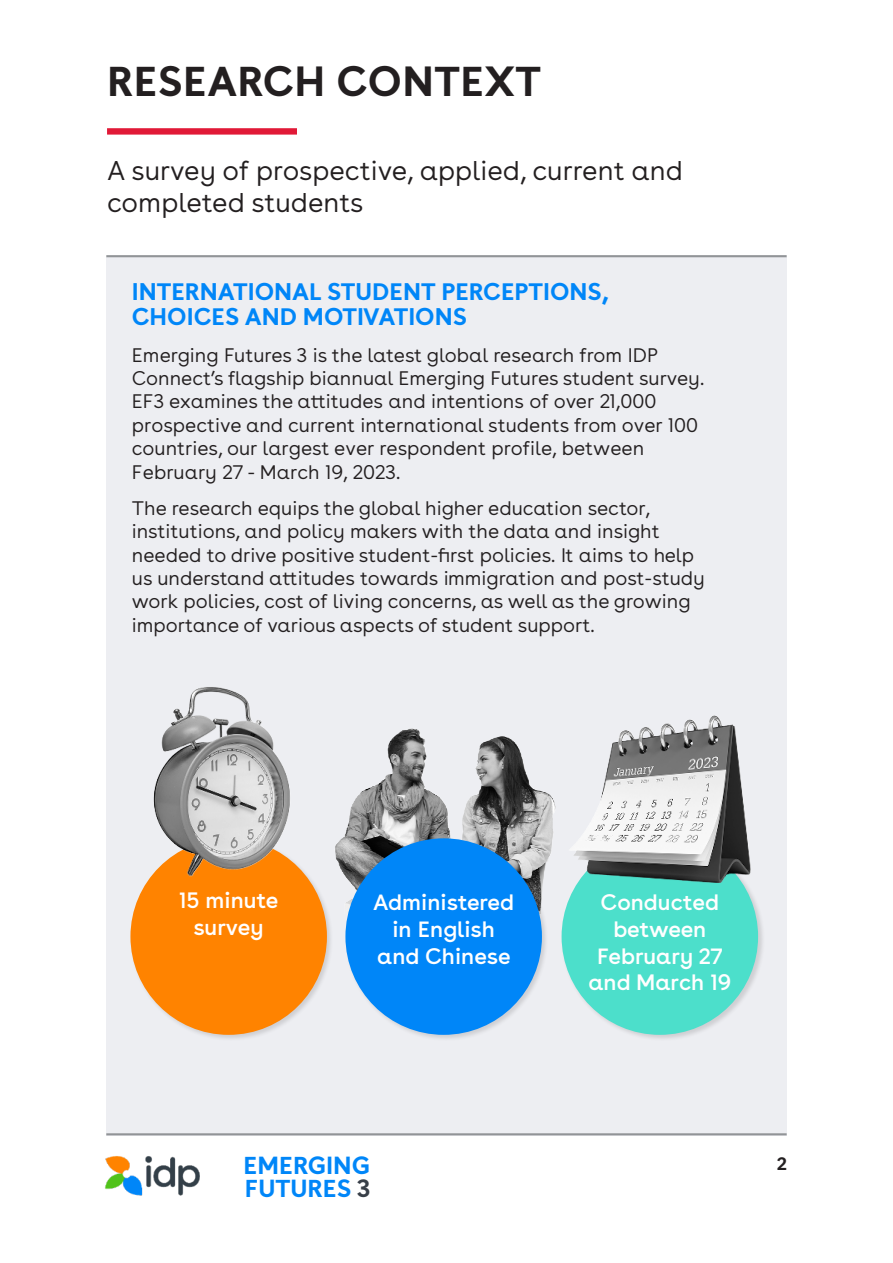
<style>
.page{position:relative;width:893px;height:1263px;background:#fff}
.page>*{position:absolute;margin:0;border:0;box-sizing:border-box;transform-origin:0 0}
.t1{font:700 42px "Buenos Aires TTF";letter-spacing:.01em;color:#231f20}
.t2{font:300 27px/32.4px "Buenos Aires TTF";color:#231f20}
.t3{font:700 24.6px "Buenos Aires TTF";color:#0086f8}
.t4{font:700 24px/25.5px "Buenos Aires TTF";color:#0086f8}
.t5{font:22.2px/26.5px "Buenos Aires TTF";color:#fff;text-align:center}
.t6{font:300 19.5px/23.4px "Buenos Aires TTF";color:#231f20}
.t7{font:700 18px "Buenos Aires TTF";color:#231f20}
.s1{color:#383f48}
</style>
<div class="page">
<div style="left:106px;top:257px;width:681px;height:878px;background:#edeef2"></div>
<hr style="left:106px;top:255px;width:681px;height:2px;background:#919497">
<hr style="left:106px;top:1133px;width:681px;height:2px;background:#919497">
<img style="left:105px;top:1156px;width:95px;height:40px">
<img style="left:463px;top:736px;width:79px;height:101px">
<img style="left:335px;top:728px;width:128px;height:146px">
<div style="left:107px;top:128px;width:190px;height:7px;background:#e11937"></div>
<div style="left:129px;top:837px;width:205px;height:204px;background:#231f20;opacity:.15"></div>
<div style="left:130px;top:838px;width:197px;height:197px;background:#ff8300;border-radius:50%"></div>
<div style="left:560px;top:837px;width:205px;height:204px;background:#231f20;opacity:.15"></div>
<div style="left:562px;top:838px;width:196px;height:197px;background:#4cdfcb;border-radius:50%"></div>
<img style="left:142px;top:687px;width:162px;height:204px">
<img style="left:542px;top:715px;width:223px;height:201px">
<div style="left:344px;top:837px;width:205px;height:204px;background:#231f20;opacity:.15"></div>
<div style="left:345px;top:838px;width:197px;height:197px;background:#0086f8;border-radius:50%"></div>
<h1 class="t1" style="left:107px;top:64px;width:435px">RESEARCH CONTEXT</h1>
<h2 class="t2" style="left:107px;top:157px;width:577px">A survey of prospective, applied, current and completed students</h2>
<p class="t4" style="left:132px;top:281px;width:478px">INTERNATIONAL STUDENT PERCEPTIONS,<br>CHOICES AND MOTIVATIONS</p>
<p class="t6" style="left:132px;top:345px;width:574px">Emerging Futures 3 is the latest global research from IDP Connect’s flagship biannual Emerging Futures student survey.<br>EF3 examines the attitudes and intentions of over 21,000 prospective and current international students from over 100 countries, our largest ever respondent profile, between February 27 - March 19, 2023.</p>
<p class="t6" style="left:132px;top:498px;width:575px">The research equips the global higher education sector, institutions, and policy makers with the data and insight needed to drive positive student-first policies. It aims to help us understand attitudes towards immigration and post-study work policies, cost of living concerns, as well as the growing importance of various aspects of student support.</p>
<p class="t5" style="left:179px;top:889px;width:101px">15 minute survey</p>
<p class="t5" style="left:373px;top:891px;width:143px">Administered in English and Chinese</p>
<p class="t5" style="left:588px;top:891px;width:144px">Conducted between<br>February 27 and March 19</p>
<p class="t3" style="left:244px;top:1151px;width:128px">EMERGING</p>
<p class="t7" style="left:777px;top:1157px;width:11px">2</p>
<p class="t3" style="left:245px;top:1174px;width:127px">FUTURES <span class="s1">3</span></p>
</div>
